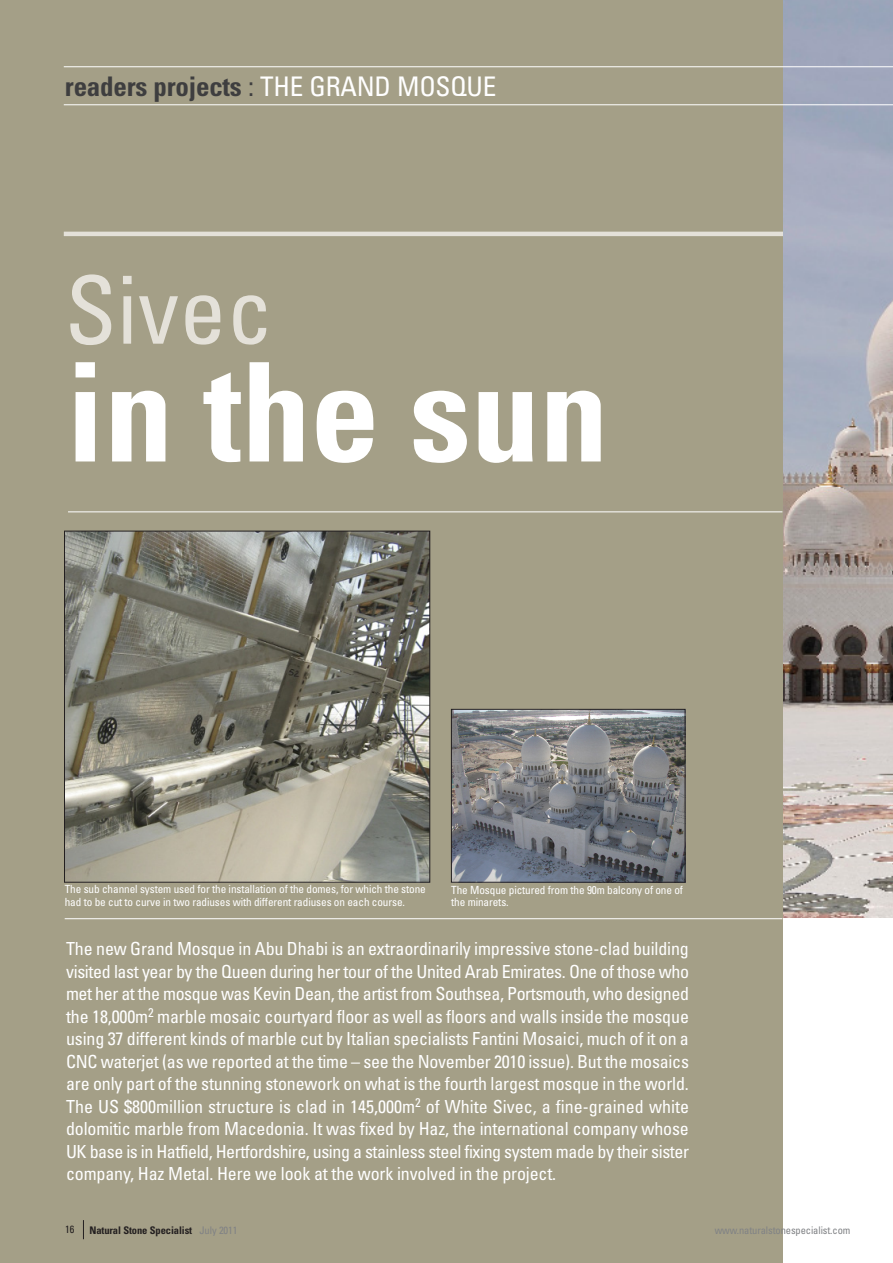
<style>
.page{position:relative;width:893px;height:1263px;background:#fff}
.page>*{position:absolute;margin:0;border:0;box-sizing:border-box;transform-origin:0 0}
.t1{font:700 condensed 137.55px "Univers";color:#fff}
.t2{font:condensed 93.9px "Univers";color:#e4e1d9}
.t3{font:700 condensed 27px "Univers";letter-spacing:-.01em;color:#3e3e3f}
.t4{font:condensed 18px/22.5px "Univers";letter-spacing:-.01em;color:#fff;text-align:justify}
.t5{font:condensed 11.25px/12.8px "Univers";letter-spacing:-.01em;color:#fff}
.t6{font:700 condensed 10.5px "Univers";letter-spacing:-.01em;color:#231f20}
.t7{font:condensed 10.5px "Univers";letter-spacing:-.01em;color:#808285}
.t8{font:condensed 10.5px "Univers";color:#231f20}
.s1{font-weight:400}
.s2{font-weight:400;color:#fff}
.s3{font-weight:400;color:#808285}
</style>
<div class="page">
<img style="left:782px;top:0;width:111px;height:917px">
<div style="left:0;top:0;width:782px;height:1263px;background:#a49f87"></div>
<img style="left:453px;top:711px;width:230px;height:169px">
<div style="left:451px;top:709px;width:234px;height:173px;border:1px solid #231f20"></div>
<svg style="left:83px;top:1220px;width:1px;height:19px"></svg>
<hr style="left:64px;top:104px;width:829px;height:1px;background:#fff">
<hr style="left:64px;top:66px;width:829px;height:1px;background:#fff">
<hr style="left:68px;top:511px;width:714px;height:1px;background:#fff">
<hr style="left:65px;top:918px;width:717px;height:1px;background:#fff">
<hr style="left:64px;top:232px;width:719px;height:4px;background:#e4e1d9">
<img style="left:66px;top:533px;width:362px;height:347px">
<div style="left:64px;top:531px;width:366px;height:351px;border:1px solid #231f20"></div>
<h3 class="t3" style="left:65px;top:77px;width:433px">readers projects <span class="s1">:</span> <span class="s2">THE GRAND MOSQUE</span></h3>
<h2 class="t2" style="left:65px;top:276px;width:210px">Sivec</h2>
<h1 class="t1" style="left:66px;top:362px;width:544px">in the sun</h1>
<p class="t5" style="left:65px;top:884px;width:363px">The sub channel system used for the installation of the domes, for which the stone had to be cut to curve in two radiuses with different radiuses on each course.</p>
<p class="t5" style="left:451px;top:884px;width:233px">The Mosque pictured from the 90m balcony of one of the minarets.</p>
<p class="t4" style="left:66px;top:939px;width:624px">The new Grand Mosque in Abu Dhabi is an extraordinarily impressive stone-clad building visited last year by the Queen during her tour of the United Arab Emirates. One of those who met her at the mosque was Kevin Dean, the artist from Southsea, Portsmouth, who designed the 18,000m<sup>2</sup> marble mosaic courtyard floor as well as floors and walls inside the mosque using 37 different kinds of marble cut by Italian specialists Fantini Mosaici, much of it on a CNC waterjet (as we reported at the time – see the November 2010 issue). But the mosaics are only part of the stunning stonework on what is the fourth largest mosque in the world.<br>The US $800million structure is clad in 145,000m<sup>2</sup> of White Sivec, a fine-grained white dolomitic marble from Macedonia. It was fixed by Haz, the international company whose UK base is in Hatfield, Hertfordshire, using a stainless steel fixing system made by their sister company, Haz Metal. Here we look at the work involved in the project.</p>
<p class="t8" style="left:65px;top:1226px;width:11px">16</p>
<p class="t6" style="left:89px;top:1226px;width:150px">Natural Stone Specialist <span class="s3">July 2011</span></p>
<p class="t7" style="left:715px;top:1226px;width:137px">www.naturalstonespecialist.com</p>
</div>
